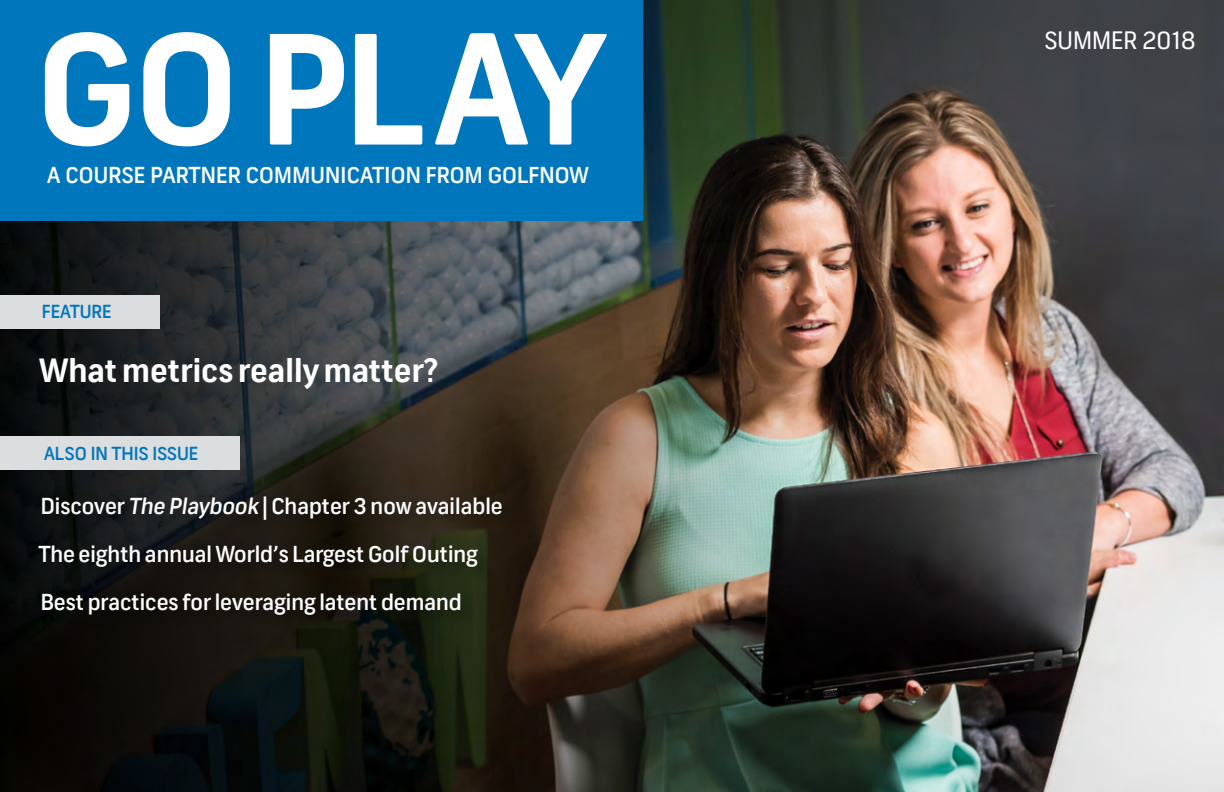
<style>
.page{position:relative;width:1224px;height:792px;background:#fff}
.page>*{position:absolute;margin:0;border:0;box-sizing:border-box;transform-origin:0 0}
.t1{font:700 32px "NBCSN Frank";color:#fff}
.t2{font:24px "NBCSN Frank";color:#fff}
.t3{font:500 22px/48px "NBCSN Frank";color:#fff}
.t4{font:500 18px "NBCSN Frank";color:#0076bc}
</style>
<div class="page">
<img style="left:0;top:0;width:1223px;height:791px">
<div style="left:0;top:0;width:643px;height:220px;background:#0076bc"></div>
<svg style="left:45px;top:32px;width:84px;height:114px"></svg>
<svg style="left:143px;top:32px;width:87px;height:114px"></svg>
<svg style="left:270px;top:34px;width:74px;height:111px"></svg>
<svg style="left:355px;top:34px;width:67px;height:111px"></svg>
<svg style="left:435px;top:33px;width:172px;height:112px"></svg>
<div style="left:0;top:295px;width:159px;height:33px;background:#dcddde"></div>
<div style="left:0;top:437px;width:239px;height:33px;background:#dcddde"></div>
<div style="left:36px;top:495px;width:482px;height:136px;background:#000;opacity:.3"></div>
<p class="t3" style="left:47px;top:152px;width:543px">A COURSE PARTNER COMMUNICATION FROM GOLFNOW</p>
<p class="t4" style="left:42px;top:301px;width:71px">FEATURE</p>
<h1 class="t1" style="left:40px;top:351px;width:400px">What metrics really matter?</h1>
<p class="t4" style="left:44px;top:443px;width:156px">ALSO IN THIS ISSUE</p>
<p class="t3" style="left:39px;top:483px;width:466px">Discover The Playbook | Chapter 3 now available<br>The eighth annual World’s Largest Golf Outing<br>Best practices for leveraging latent demand</p>
<p class="t2" style="left:1045px;top:26px;width:152px">SUMMER 2018</p>
</div>
